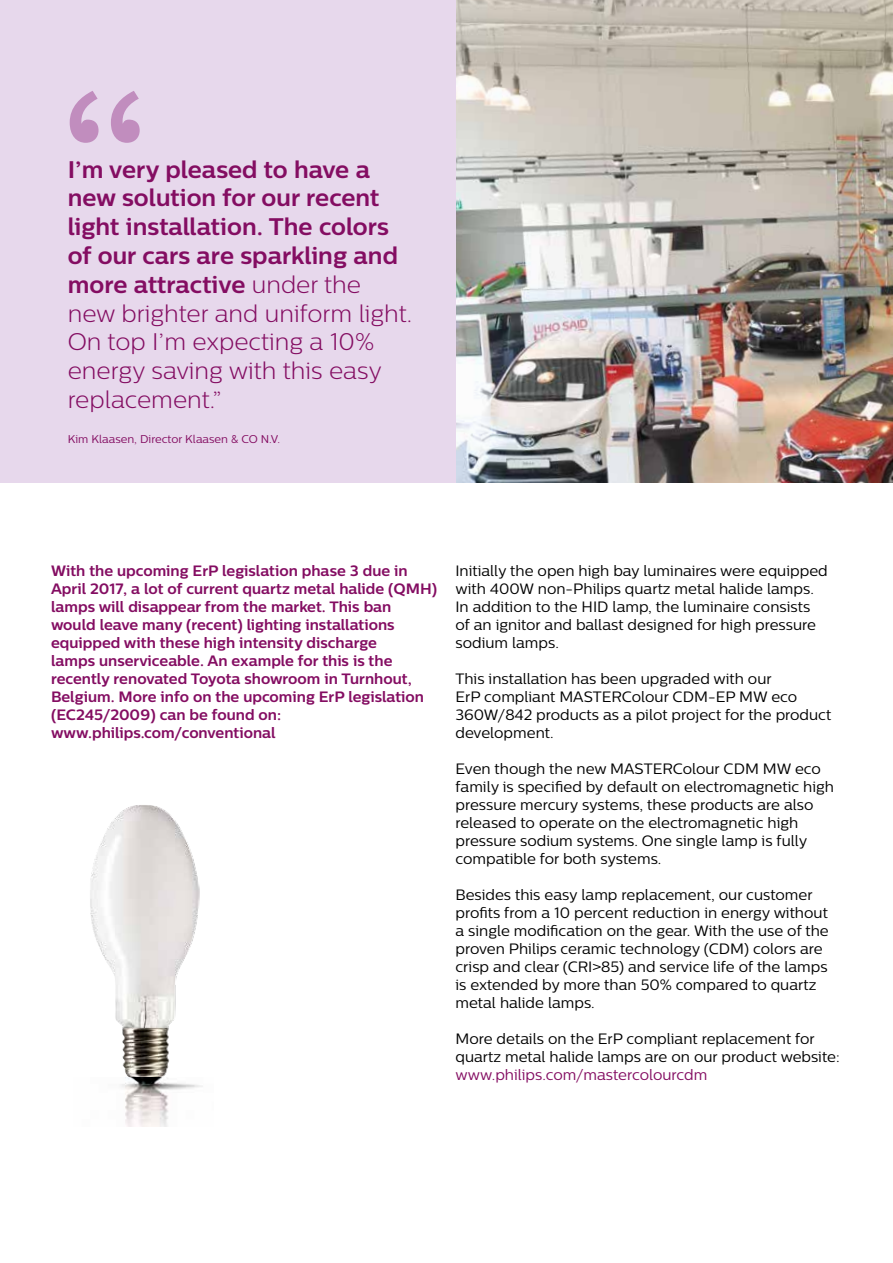
<style>
.page{position:relative;width:893px;height:1263px;background:#fff}
.page>*{position:absolute;margin:0;border:0;box-sizing:border-box;transform-origin:0 0}
.t1{font:500 225px "Centrale Sans";color:#c18dbe}
.t2{font:700 24px/28.8px "Centrale Sans";color:#840d62}
.t3{font:15px/18px "Centrale Sans";color:#000}
.t4{font:700 15px/18px "Centrale Sans";color:#840d62}
.t5{font:15px "Centrale Sans";color:#840d62}
.t6{font:11.25px "Centrale Sans";color:#840d62}
.s1{font-weight:300}
</style>
<div class="page">
<img style="left:455px;top:0;width:438px;height:483px">
<div style="left:0;top:0;width:455px;height:483px;background:#e7d8ec"></div>
<img style="left:90px;top:805px;width:110px;height:273px">
<img style="left:121px;top:1078px;width:82px;height:48px">
<h1 class="t1" style="left:55px;top:35px;width:102px">“</h1>
<p class="t2" style="left:68px;top:154px;width:346px">I’m very pleased to have a new solution for our recent light installation. The colors of our cars are sparkling and more attractive <span class="s1">under the new brighter and uniform light.<br>On top I’m expecting a 10% energy saving with this easy replacement.”</span></p>
<p class="t6" style="left:68px;top:433px;width:214px">Kim Klaasen, Director Klaasen &amp; CO N.V.</p>
<p class="t4" style="left:51px;top:561px;width:388px">With the upcoming ErP legislation phase 3 due in April 2017, a lot of current quartz metal halide (QMH) lamps will disappear from the market. This ban would leave many (recent) lighting installations equipped with these high intensity discharge<br>lamps unserviceable. An example for this is the recently renovated Toyota showroom in Turnhout, Belgium. More info on the upcoming ErP legislation (EC245/2009) can be found on: www.philips.com/conventional</p>
<p class="t3" style="left:455px;top:562px;width:374px">Initially the open high bay luminaires were equipped with 400W non-Philips quartz metal halide lamps.<br>In addition to the HID lamp, the luminaire consists of an ignitor and ballast designed for high pressure sodium lamps.</p>
<p class="t3" style="left:455px;top:670px;width:377px">This installation has been upgraded with our<br>ErP compliant MASTERColour CDM-EP MW eco 360W/842 products as a pilot project for the product development.</p>
<p class="t3" style="left:455px;top:760px;width:380px">Even though the new MASTERColour CDM MW eco family is specified by default on electromagnetic high pressure mercury systems, these products are also released to operate on the electromagnetic high pressure sodium systems. One single lamp is fully compatible for both systems.</p>
<p class="t3" style="left:455px;top:886px;width:375px">Besides this easy lamp replacement, our customer profits from a 10 percent reduction in energy without a single modification on the gear. With the use of the proven Philips ceramic technology (CDM) colors are crisp and clear (CRI&gt;85) and service life of the lamps is extended by more than 50% compared to quartz metal halide lamps.</p>
<p class="t3" style="left:455px;top:1030px;width:386px">More details on the ErP compliant replacement for quartz metal halide lamps are on our product website:</p>
<p class="t5" style="left:455px;top:1066px;width:253px">www.philips.com/mastercolourcdm</p>
</div>
